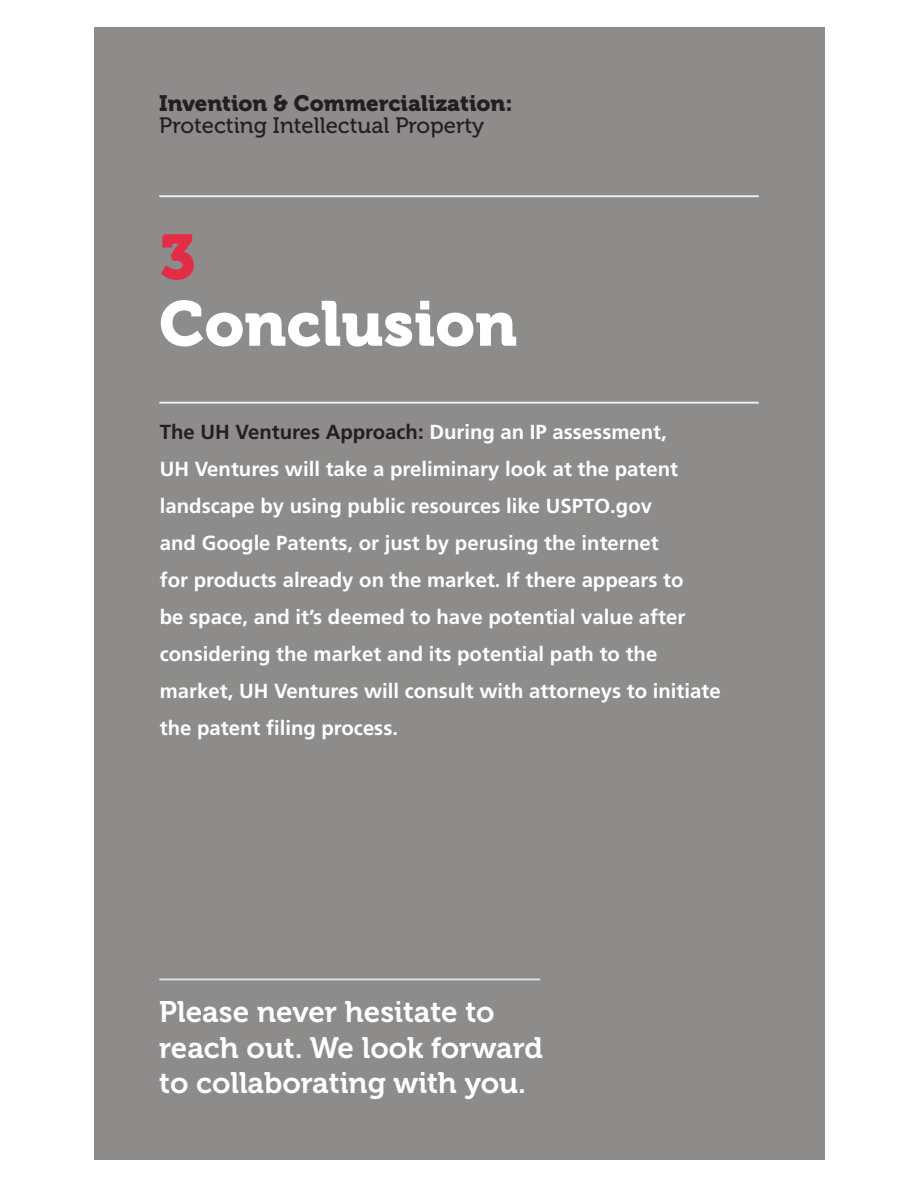
<style>
.page{position:relative;width:918px;height:1188px;background:#fff}
.page>*{position:absolute;margin:0;border:0;box-sizing:border-box;transform-origin:0 0}
.t1{font:62.85px "Museo 900";color:#fff}
.t2{font:62.85px "Museo 900";color:#e32d46}
.t3{font:29.55px/35.5px "Museo 700";color:#fff}
.t4{font:22.2px "Museo 500";color:#231f20}
.t5{font:22.2px "Museo 900";color:#231f20}
.t6{font:700 20.4px/37px "Frutiger LT Std";color:#fff}
.s1{color:#231f20}
</style>
<div class="page">
<div style="left:94px;top:28px;width:730px;height:1132px;background:#8d8c8b"></div>
<hr style="left:159px;top:979px;width:381px;height:1px;background:#e5e5e7">
<hr style="left:159px;top:195px;width:600px;height:2px;background:#f3f3f3">
<hr style="left:159px;top:402px;width:600px;height:2px;background:#f3f3f3">
<p class="t5" style="left:159px;top:95px;width:355px">Invention &amp; Commercialization:</p>
<p class="t4" style="left:159px;top:117px;width:327px">Protecting Intellectual Property</p>
<h1 class="t2" style="left:159px;top:234px;width:38px">3</h1>
<h1 class="t1" style="left:159px;top:301px;width:359px">Conclusion</h1>
<p class="t6" style="left:160px;top:415px;width:562px"><span class="s1">The UH Ventures Approach:</span> During an IP assessment,<br>UH Ventures will take a preliminary look at the patent landscape by using public resources like USPTO.gov<br>and Google Patents, or just by perusing the internet<br>for products already on the market. If there appears to<br>be space, and it’s deemed to have potential value after considering the market and its potential path to the market, UH Ventures will consult with attorneys to initiate the patent filing process.</p>
<h2 class="t3" style="left:159px;top:997px;width:385px">Please never hesitate to reach out. We look forward to collaborating with you.</h2>
</div>
